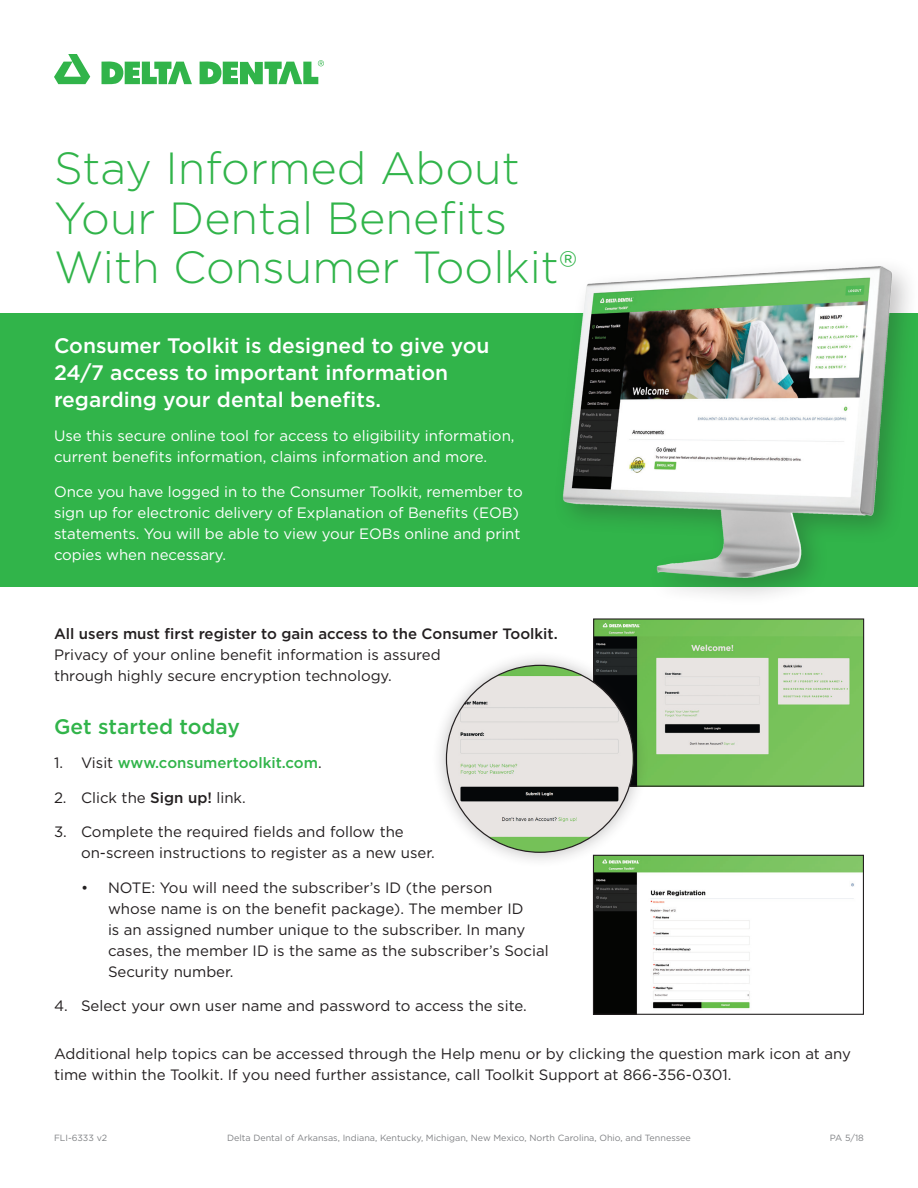
<style>
.page{position:relative;width:918px;height:1188px;background:#fff}
.page>*{position:absolute;margin:0;border:0;box-sizing:border-box;transform-origin:0 0}
.HEADLINE{font:300 45px/49.5px "Gotham";color:#31b44a}
.t1{font:500 21px/27px "Gotham";color:#fff}
.t2{font:500 21px "Gotham";color:#31b44a}
.BODY{font:15px/21px "Gotham";color:#231f20}
.BODY-2{font:15px/21px "Gotham";letter-spacing:-.005em;color:#fff}
.t3{font:500 15px "Gotham";color:#31b44a}
.BODY-3{font:9px "Gotham";color:#808285}
.s1{font-weight:500}
.s2{font-weight:400;color:#231f20}
</style>
<div class="page">
<div style="left:0;top:313px;width:918px;height:273px;background:#31b44a"></div>
<img style="left:498px;top:266px;width:420px;height:330px">
<img style="left:595px;top:620px;width:267px;height:165px">
<div style="left:593px;top:618px;width:271px;height:169px;border:1px solid #231f20"></div>
<img style="left:595px;top:857px;width:267px;height:156px">
<div style="left:593px;top:855px;width:271px;height:160px;border:1px solid #231f20"></div>
<div style="left:431px;top:650px;width:218px;height:218px;background:#231f20;opacity:.29"></div>
<img style="left:446px;top:665px;width:187px;height:187px;border-radius:93px">
<svg style="left:54px;top:54px;width:36px;height:30px"></svg>
<svg style="left:102px;top:62px;width:90px;height:22px"></svg>
<svg style="left:200px;top:60px;width:124px;height:24px"></svg>
<p class="HEADLINE" style="left:54px;top:143px;width:525px">Stay Informed About<br>Your Dental Benefits<br>With Consumer Toolkit®</p>
<p class="t1" style="left:54px;top:332px;width:437px">Consumer Toolkit is designed to give you<br>24/7 access to important information regarding your dental benefits.</p>
<p class="BODY-2" style="left:54px;top:425px;width:462px">Use this secure online tool for access to eligibility information, current benefits information, claims information and more.</p>
<p class="BODY-2" style="left:54px;top:481px;width:470px">Once you have logged in to the Consumer Toolkit, remember to sign up for electronic delivery of Explanation of Benefits (EOB) statements. You will be able to view your EOBs online and print copies when necessary.</p>
<p class="BODY" style="left:54px;top:623px;width:505px"><span class="s1">All users must first register to gain access to the Consumer Toolkit.<br></span>Privacy of your online benefit information is assured<br>through highly secure encryption technology.</p>
<p class="t2" style="left:54px;top:712px;width:188px">Get started today</p>
<p class="t3" style="left:54px;top:753px;width:269px"><span class="s2">1. Visit</span> www.consumertoolkit.com<span class="s2">.</span></p>
<p class="BODY" style="left:54px;top:787px;width:193px">2. Click the <span class="s1">Sign up!</span> link.</p>
<p class="BODY" style="left:81px;top:821px;width:355px;text-indent:-27px">3. Complete the required fields and follow the on-screen instructions to register as a new user.</p>
<p class="BODY" style="left:108px;top:877px;width:442px;text-indent:-27px">• NOTE: You will need the subscriber’s ID (the person<br>whose name is on the benefit package). The member ID<br>is an assigned number unique to the subscriber. In many cases, the member ID is the same as the subscriber’s Social Security number.</p>
<p class="BODY" style="left:54px;top:995px;width:474px">4. Select your own user name and password to access the site.</p>
<p class="BODY" style="left:54px;top:1043px;width:799px">Additional help topics can be accessed through the Help menu or by clicking the question mark icon at any time within the Toolkit. If you need further assistance, call Toolkit Support at 866-356-0301.</p>
<p class="BODY-3" style="left:54px;top:1132px;width:55px">FLI-6333 v2</p>
<p class="BODY-3" style="left:227px;top:1132px;width:465px">Delta Dental of Arkansas, Indiana, Kentucky, Michigan, New Mexico, North Carolina, Ohio, and Tennessee</p>
<p class="BODY-3" style="left:830px;top:1132px;width:36px">PA 5/18</p>
</div>
